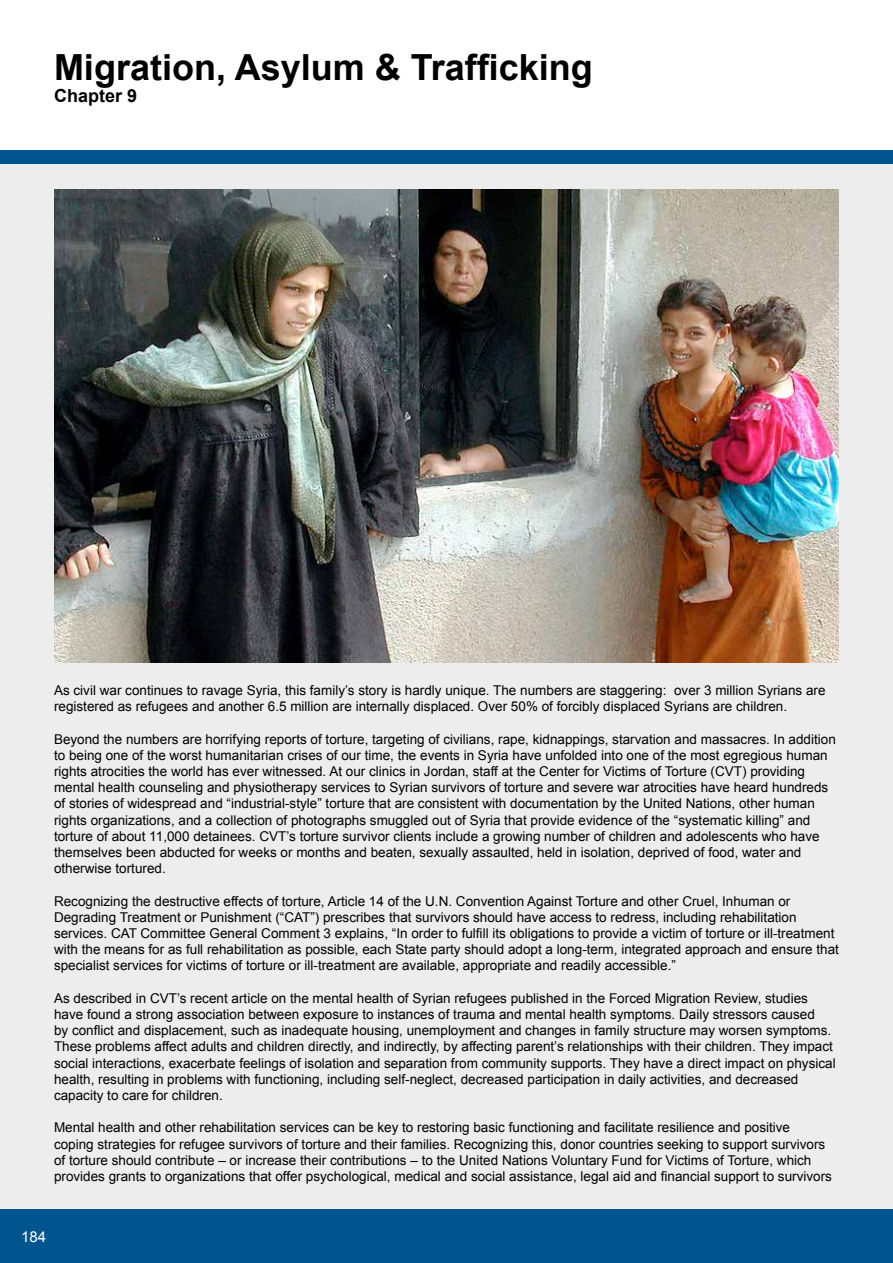
<style>
.page{position:relative;width:893px;height:1263px;background:#fff}
.page>*{position:absolute;margin:0;border:0;box-sizing:border-box;transform-origin:0 0}
.t1{font:700 36px "Arial";color:#000}
.t2{font:700 18px "Arial";color:#000}
.t3{font:15px "Arial";color:#fff}
.t4{font:13.5px/16.2px "Arial";color:#000}
</style>
<div class="page">
<div style="left:0;top:151px;width:893px;height:1112px;background:#ededee"></div>
<div style="left:0;top:1210px;width:893px;height:53px;background:#00558f"></div>
<div style="left:0;top:151px;width:893px;height:13px;background:#00558f"></div>
<img style="left:54px;top:189px;width:785px;height:473px">
<h1 class="t1" style="left:54px;top:44px;width:540px">Migration, Asylum &amp; Trafficking</h1>
<h2 class="t2" style="left:54px;top:83px;width:85px">Chapter 9</h2>
<p class="t4" style="left:54px;top:682px;width:773px">As civil war continues to ravage Syria, this family’s story is hardly unique. The numbers are staggering: over 3 million Syrians are registered as refugees and another 6.5 million are internally displaced. Over 50% of forcibly displaced Syrians are children.</p>
<p class="t4" style="left:54px;top:731px;width:783px">Beyond the numbers are horrifying reports of torture, targeting of civilians, rape, kidnappings, starvation and massacres. In addition to being one of the worst humanitarian crises of our time, the events in Syria have unfolded into one of the most egregious human rights atrocities the world has ever witnessed. At our clinics in Jordan, staff at the Center for Victims of Torture (CVT) providing mental health counseling and physiotherapy services to Syrian survivors of torture and severe war atrocities have heard hundreds of stories of widespread and “industrial-style” torture that are consistent with documentation by the United Nations, other human rights organizations, and a collection of photographs smuggled out of Syria that provide evidence of the “systematic killing” and torture of about 11,000 detainees. CVT’s torture survivor clients include a growing number of children and adolescents who have themselves been abducted for weeks or months and beaten, sexually assaulted, held in isolation, deprived of food, water and otherwise tortured.</p>
<p class="t4" style="left:54px;top:893px;width:786px">Recognizing the destructive effects of torture, Article 14 of the U.N. Convention Against Torture and other Cruel, Inhuman or Degrading Treatment or Punishment (“CAT”) prescribes that survivors should have access to redress, including rehabilitation services. CAT Committee General Comment 3 explains, “In order to fulfill its obligations to provide a victim of torture or ill-treatment with the means for as full rehabilitation as possible, each State party should adopt a long-term, integrated approach and ensure that specialist services for victims of torture or ill-treatment are available, appropriate and readily accessible.”</p>
<p class="t4" style="left:54px;top:990px;width:783px">As described in CVT’s recent article on the mental health of Syrian refugees published in the Forced Migration Review, studies have found a strong association between exposure to instances of trauma and mental health symptoms. Daily stressors caused<br>by conflict and displacement, such as inadequate housing, unemployment and changes in family structure may worsen symptoms.<br>These problems affect adults and children directly, and indirectly, by affecting parent’s relationships with their children. They impact social interactions, exacerbate feelings of isolation and separation from community supports. They have a direct impact on physical health, resulting in problems with functioning, including self-neglect, decreased participation in daily activities, and decreased capacity to care for children.</p>
<p class="t4" style="left:54px;top:1120px;width:779px">Mental health and other rehabilitation services can be key to restoring basic functioning and facilitate resilience and positive coping strategies for refugee survivors of torture and their families. Recognizing this, donor countries seeking to support survivors of torture should contribute – or increase their contributions – to the United Nations Voluntary Fund for Victims of Torture, which provides grants to organizations that offer psychological, medical and social assistance, legal aid and financial support to survivors</p>
<p class="t3" style="left:21px;top:1226px;width:27px">184</p>
</div>
